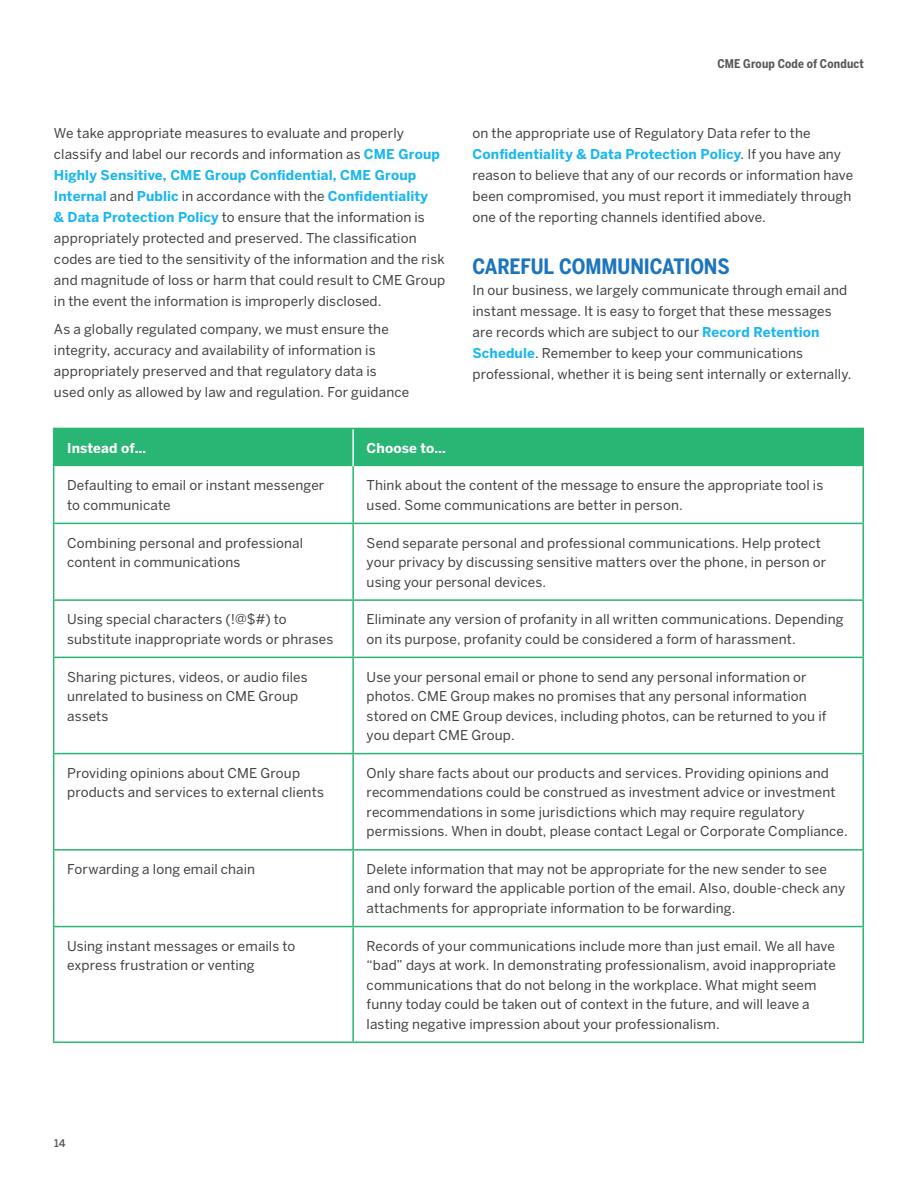
<style>
.page{position:relative;width:918px;height:1188px;background:#fff}
.page>*{position:absolute;margin:0;border:0;box-sizing:border-box;transform-origin:0 0}
.t1{font:700 21px "Benton Sans Cond";letter-spacing:-.005em;color:#1c75bd}
.t2{font:13.5px/19.5px "Benton Sans";letter-spacing:.01em;color:#414042}
.t3{font:700 13.5px "Benton Sans";letter-spacing:.005em;color:#fff}
.t4{font:700 12px "Benton Sans Cond";letter-spacing:.015em;color:#58595b}
.t5{font:500 10.5px "Benton Sans";color:#58595b}
.s1{font-weight:700;color:#1ab6f1}
</style>
<div class="page">
<div style="left:54px;top:429px;width:808px;height:37px;background:#29b573"></div>
<hr style="left:352px;top:429px;width:2px;height:37px;background:#fff">
<hr style="left:53px;top:466px;width:1px;height:57px;background:#29b573">
<hr style="left:352px;top:466px;width:2px;height:57px;background:#29b573">
<hr style="left:862px;top:466px;width:2px;height:57px;background:#29b573">
<hr style="left:53px;top:523px;width:300px;height:1px;background:#29b573">
<hr style="left:53px;top:524px;width:1px;height:75px;background:#29b573">
<hr style="left:353px;top:523px;width:511px;height:1px;background:#29b573">
<hr style="left:352px;top:524px;width:2px;height:75px;background:#29b573">
<hr style="left:862px;top:524px;width:2px;height:75px;background:#29b573">
<hr style="left:53px;top:599px;width:300px;height:2px;background:#29b573">
<hr style="left:53px;top:601px;width:1px;height:56px;background:#29b573">
<hr style="left:353px;top:599px;width:511px;height:2px;background:#29b573">
<hr style="left:352px;top:601px;width:2px;height:56px;background:#29b573">
<hr style="left:862px;top:601px;width:2px;height:56px;background:#29b573">
<hr style="left:53px;top:657px;width:300px;height:1px;background:#29b573">
<hr style="left:53px;top:658px;width:1px;height:95px;background:#29b573">
<hr style="left:353px;top:657px;width:511px;height:1px;background:#29b573">
<hr style="left:352px;top:658px;width:2px;height:95px;background:#29b573">
<hr style="left:862px;top:658px;width:2px;height:95px;background:#29b573">
<hr style="left:53px;top:753px;width:300px;height:1px;background:#29b573">
<hr style="left:53px;top:754px;width:1px;height:95px;background:#29b573">
<hr style="left:353px;top:753px;width:511px;height:1px;background:#29b573">
<hr style="left:352px;top:754px;width:2px;height:95px;background:#29b573">
<hr style="left:862px;top:754px;width:2px;height:95px;background:#29b573">
<hr style="left:53px;top:849px;width:300px;height:2px;background:#29b573">
<hr style="left:53px;top:851px;width:1px;height:75px;background:#29b573">
<hr style="left:353px;top:849px;width:511px;height:2px;background:#29b573">
<hr style="left:352px;top:851px;width:2px;height:75px;background:#29b573">
<hr style="left:862px;top:851px;width:2px;height:75px;background:#29b573">
<hr style="left:53px;top:926px;width:300px;height:1px;background:#29b573">
<hr style="left:53px;top:927px;width:1px;height:115px;background:#29b573">
<hr style="left:353px;top:926px;width:511px;height:1px;background:#29b573">
<hr style="left:352px;top:927px;width:2px;height:115px;background:#29b573">
<hr style="left:862px;top:927px;width:2px;height:115px;background:#29b573">
<hr style="left:53px;top:1042px;width:300px;height:1px;background:#29b573">
<hr style="left:353px;top:1042px;width:511px;height:1px;background:#29b573">
<hr style="left:53px;top:428px;width:300px;height:1px;background:#29b573">
<hr style="left:53px;top:429px;width:1px;height:37px;background:#29b573">
<hr style="left:353px;top:428px;width:511px;height:1px;background:#29b573">
<hr style="left:862px;top:429px;width:2px;height:37px;background:#29b573">
<p class="t2" style="left:54px;top:123px;width:393px;line-height:21px">We take appropriate measures to evaluate and properly classify and label our records and information as <span class="s1">CME Group Highly Sensitive, CME Group Confidential, CME Group Internal</span> and <span class="s1">Public</span> in accordance with the <span class="s1">Confidentiality<br>&amp; Data Protection Policy</span> to ensure that the information is appropriately protected and preserved. The classification codes are tied to the sensitivity of the information and the risk and magnitude of loss or harm that could result to CME Group in the event the information is improperly disclosed.</p>
<p class="t2" style="left:54px;top:318px;width:357px;line-height:21px">As a globally regulated company, we must ensure the integrity, accuracy and availability of information is appropriately preserved and that regulatory data is used only as allowed by law and regulation. For guidance</p>
<p class="t4" style="left:717px;top:56px;width:148px">CME Group Code of Conduct</p>
<p class="t2" style="left:472px;top:123px;width:382px;line-height:21px">on the appropriate use of Regulatory Data refer to the <span class="s1">Confidentiality &amp; Data Protection Policy</span>. If you have any reason to believe that any of our records or information have been compromised, you must report it immediately through one of the reporting channels identified above.</p>
<h1 class="t1" style="left:472px;top:254px;width:259px">CAREFUL COMMUNICATIONS</h1>
<p class="t2" style="left:472px;top:280px;width:381px;line-height:21px">In our business, we largely communicate through email and instant message. It is easy to forget that these messages are records which are subject to our <span class="s1">Record Retention Schedule</span>. Remember to keep your communications professional, whether it is being sent internally or externally.</p>
<p class="t3" style="left:67px;top:440px;width:80px">Instead of…</p>
<p class="t3" style="left:367px;top:440px;width:81px">Choose to…</p>
<p class="t2" style="left:67px;top:476px;width:259px">Defaulting to email or instant messenger to communicate</p>
<p class="t2" style="left:367px;top:476px;width:458px">Think about the content of the message to ensure the appropriate tool is used. Some communications are better in person.</p>
<p class="t2" style="left:67px;top:533px;width:237px">Combining personal and professional content in communications</p>
<p class="t2" style="left:367px;top:533px;width:461px">Send separate personal and professional communications. Help protect your privacy by discussing sensitive matters over the phone, in person or using your personal devices.</p>
<p class="t2" style="left:67px;top:610px;width:268px">Using special characters (!@$#) to substitute inappropriate words or phrases</p>
<p class="t2" style="left:367px;top:610px;width:478px">Eliminate any version of profanity in all written communications. Depending on its purpose, profanity could be considered a form of harassment.</p>
<p class="t2" style="left:67px;top:667px;width:242px">Sharing pictures, videos, or audio files unrelated to business on CME Group assets</p>
<p class="t2" style="left:367px;top:667px;width:461px">Use your personal email or phone to send any personal information or photos. CME Group makes no promises that any personal information stored on CME Group devices, including photos, can be returned to you if you depart CME Group.</p>
<p class="t2" style="left:67px;top:763px;width:258px">Providing opinions about CME Group products and services to external clients</p>
<p class="t2" style="left:367px;top:763px;width:483px">Only share facts about our products and services. Providing opinions and recommendations could be construed as investment advice or investment recommendations in some jurisdictions which may require regulatory permissions. When in doubt, please contact Legal or Corporate Compliance.</p>
<p class="t2" style="left:67px;top:859px;width:190px">Forwarding a long email chain</p>
<p class="t2" style="left:367px;top:859px;width:480px">Delete information that may not be appropriate for the new sender to see and only forward the applicable portion of the email. Also, double-check any attachments for appropriate information to be forwarding.</p>
<p class="t2" style="left:67px;top:936px;width:230px">Using instant messages or emails to express frustration or venting</p>
<p class="t2" style="left:367px;top:936px;width:471px">Records of your communications include more than just email. We all have “bad” days at work. In demonstrating professionalism, avoid inappropriate communications that do not belong in the workplace. What might seem funny today could be taken out of context in the future, and will leave a lasting negative impression about your professionalism.</p>
<p class="t5" style="left:54px;top:1137px;width:13px">14</p>
</div>
